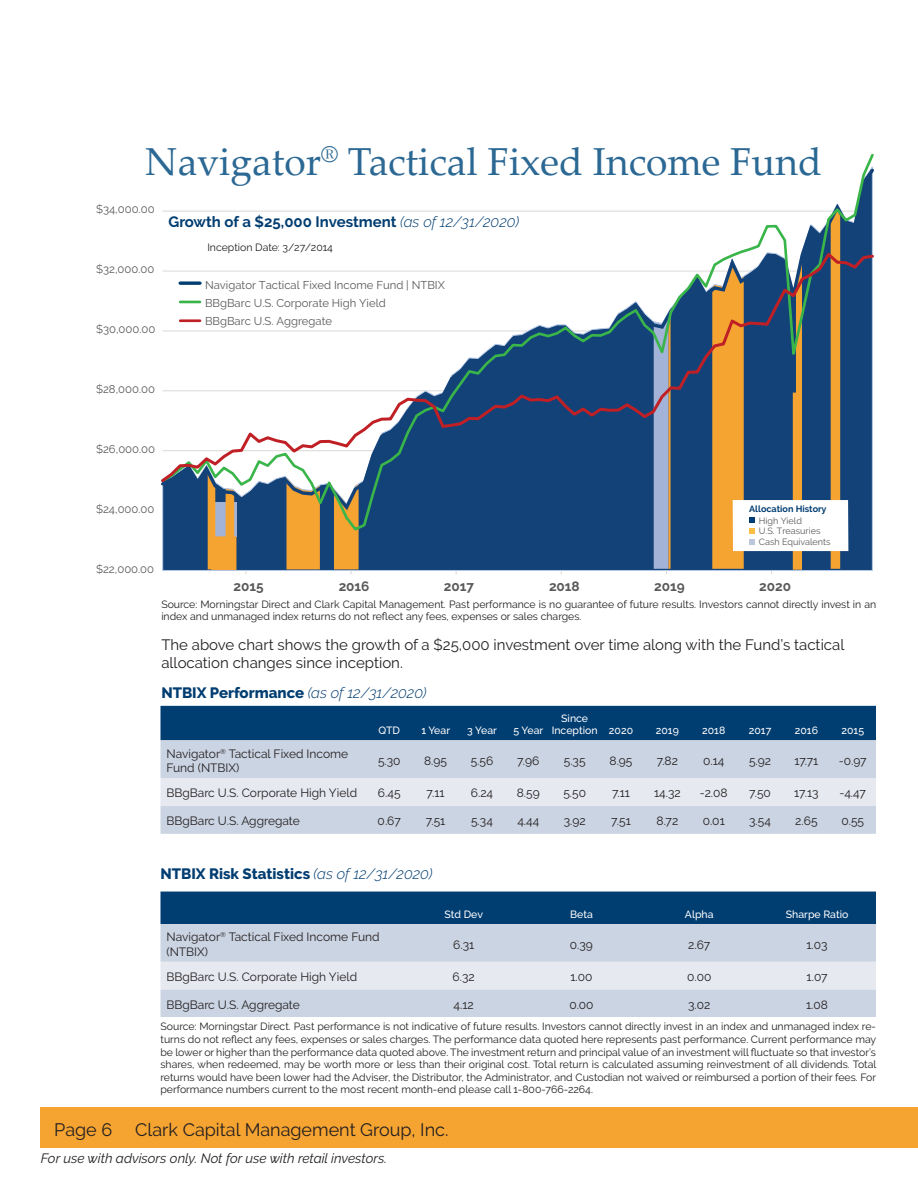
<style>
.page{position:relative;width:918px;height:1188px;background:#fff}
.page>*{position:absolute;margin:0;border:0;box-sizing:border-box;transform-origin:0 0}
.Headline{font:39px "Palatino Linotype";color:#2b6893}
.t1{font:18px "Raleway";color:#231f20}
.t2{font:15px/18px "Raleway";color:#231f20}
.Subhead{font:800 15px "Raleway";color:#003d71}
.Subhead-2{font:700 15px "Raleway";color:#003d71}
.t3{font:italic 13.5px "Raleway";color:#231f20}
.t4{font:700 13.5px "Raleway";color:#595959}
.t5{font:12px/14.4px "Raleway";color:#231f20}
.t6{font:11.25px/18.1px "Raleway";color:#595959}
.t7{font:10.5px/12.6px "Raleway";color:#231f20}
.t8{font:500 10.5px/12.6px "Raleway";color:#fff;text-align:center}
.t9{font:9px/10.8px "Raleway";color:#595959}
.t10{font:700 9px "Raleway";color:#003d71}
.s1{font-weight:300;font-style:italic}
</style>
<div class="page">
<div style="left:41px;top:1107px;width:877px;height:41px;background:#f5a331"></div>
<svg style="left:162px;top:533px;width:711px;height:38px;background:#335273"></svg>
<svg style="left:654px;top:533px;width:17px;height:41px"></svg>
<svg style="left:334px;top:533px;width:25px;height:41px"></svg>
<svg style="left:161px;top:153px;width:713px;height:380px"></svg>
<svg style="left:161px;top:250px;width:713px;height:235px"></svg>
<div style="left:733px;top:500px;width:115px;height:51px;background:#fff"></div>
<svg style="left:712px;top:259px;width:42px;height:310px;background:#c69959"></svg>
<div style="left:160px;top:706px;width:716px;height:34px;background:#003d71"></div>
<div style="left:160px;top:740px;width:716px;height:94px;background:#cbd4e2"></div>
<div style="left:160px;top:778px;width:716px;height:28px;background:#e6e9f0"></div>
<div style="left:160px;top:892px;width:716px;height:32px;background:#003d71"></div>
<div style="left:160px;top:924px;width:716px;height:93px;background:#cbd4e2"></div>
<div style="left:160px;top:962px;width:716px;height:27px;background:#e6e9f0"></div>
<p class="Headline" style="left:145px;top:134px;width:678px">Navigator<sup>®</sup> Tactical Fixed Income Fund</p>
<p class="t6" style="left:96px;top:200px;width:60px">$34,000.00</p>
<p class="t6" style="left:96px;top:260px;width:60px">$32,000.00</p>
<p class="t6" style="left:96px;top:320px;width:61px">$30,000.00</p>
<p class="Subhead-2" style="left:168px;top:213px;width:352px">Growth of a $25,000 Investment <span class="s1">(as of 12/31/2020)</span></p>
<p class="t7" style="left:207px;top:241px;width:127px">Inception Date: 3/27/2014</p>
<p class="t6" style="left:205px;top:276px;width:241px">Navigator Tactical Fixed Income Fund | NTBIX<br>BBgBarc U.S. Corporate High Yield<br>BBgBarc U.S. Aggregate</p>
<p class="t6" style="left:96px;top:380px;width:60px">$28,000.00</p>
<p class="t6" style="left:96px;top:440px;width:61px">$26,000.00</p>
<p class="t6" style="left:96px;top:500px;width:60px">$24,000.00</p>
<p class="t6" style="left:96px;top:560px;width:60px">$22,000.00</p>
<p class="t10" style="left:749px;top:503px;width:79px">Allocation History</p>
<p class="t9" style="left:759px;top:515px;width:73px">High Yield<br>U.S. Treasuries<br>Cash Equivalents</p>
<p class="t4" style="left:234px;top:578px;width:32px">2015</p>
<p class="t4" style="left:339px;top:578px;width:32px">2016</p>
<p class="t4" style="left:444px;top:578px;width:32px">2017</p>
<p class="t4" style="left:549px;top:578px;width:32px">2018</p>
<p class="t4" style="left:654px;top:578px;width:32px">2019</p>
<p class="t4" style="left:759px;top:578px;width:33px">2020</p>
<p class="t7" style="left:161px;top:598px;width:716px">Source: Morningstar Direct and Clark Capital Management. Past performance is no guarantee of future results. Investors cannot directly invest in an index and unmanaged index returns do not reflect any fees, expenses or sales charges.</p>
<p class="t2" style="left:161px;top:635px;width:685px">The above chart shows the growth of a $25,000 investment over time along with the Fund’s tactical allocation changes since inception.</p>
<p class="Subhead" style="left:161px;top:684px;width:267px">NTBIX Performance <span class="s1">(as of 12/31/2020)</span></p>
<p class="t8" style="left:379px;top:724px;width:23px">QTD</p>
<p class="t8" style="left:421px;top:724px;width:30px">1 Year</p>
<p class="t8" style="left:467px;top:724px;width:31px">3 Year</p>
<p class="t8" style="left:514px;top:724px;width:31px">5 Year</p>
<p class="t8" style="left:552px;top:712px;width:47px">Since<br>Inception</p>
<p class="t8" style="left:609px;top:724px;width:26px">2020</p>
<p class="t8" style="left:656px;top:724px;width:24px">2019</p>
<p class="t8" style="left:702px;top:724px;width:25px">2018</p>
<p class="t8" style="left:749px;top:724px;width:24px">2017</p>
<p class="t8" style="left:795px;top:724px;width:25px">2016</p>
<p class="t8" style="left:842px;top:724px;width:24px">2015</p>
<p class="t5" style="left:166px;top:746px;width:183px">Navigator<sup>®</sup> Tactical Fixed Income<br>Fund (NTBIX)</p>
<p class="t5" style="left:378px;top:753px;width:24px">5.30</p>
<p class="t5" style="left:424px;top:753px;width:24px">8.95</p>
<p class="t5" style="left:471px;top:753px;width:24px">5.56</p>
<p class="t5" style="left:517px;top:753px;width:24px">7.96</p>
<p class="t5" style="left:564px;top:753px;width:23px">5.35</p>
<p class="t5" style="left:610px;top:753px;width:24px">8.95</p>
<p class="t5" style="left:657px;top:753px;width:23px">7.82</p>
<p class="t5" style="left:703px;top:753px;width:23px">0.14</p>
<p class="t5" style="left:749px;top:753px;width:24px">5.92</p>
<p class="t5" style="left:794px;top:753px;width:25px">17.71</p>
<p class="t5" style="left:839px;top:753px;width:29px">-0.97</p>
<p class="t5" style="left:166px;top:786px;width:192px">BBgBarc U.S. Corporate High Yield</p>
<p class="t5" style="left:378px;top:786px;width:24px">6.45</p>
<p class="t5" style="left:427px;top:786px;width:20px">7.11</p>
<p class="t5" style="left:471px;top:786px;width:24px">6.24</p>
<p class="t5" style="left:517px;top:786px;width:24px">8.59</p>
<p class="t5" style="left:563px;top:786px;width:24px">5.50</p>
<p class="t5" style="left:612px;top:786px;width:20px">7.11</p>
<p class="t5" style="left:654px;top:786px;width:28px">14.32</p>
<p class="t5" style="left:700px;top:786px;width:29px">-2.08</p>
<p class="t5" style="left:749px;top:786px;width:23px">7.50</p>
<p class="t5" style="left:794px;top:786px;width:26px">17.13</p>
<p class="t5" style="left:840px;top:786px;width:28px">-4.47</p>
<p class="t5" style="left:166px;top:814px;width:135px">BBgBarc U.S. Aggregate</p>
<p class="t5" style="left:378px;top:814px;width:25px">0.67</p>
<p class="t5" style="left:426px;top:814px;width:21px">7.51</p>
<p class="t5" style="left:471px;top:814px;width:23px">5.34</p>
<p class="t5" style="left:517px;top:814px;width:23px">4.44</p>
<p class="t5" style="left:564px;top:814px;width:23px">3.92</p>
<p class="t5" style="left:611px;top:814px;width:21px">7.51</p>
<p class="t5" style="left:657px;top:814px;width:23px">8.72</p>
<p class="t5" style="left:703px;top:814px;width:24px">0.01</p>
<p class="t5" style="left:749px;top:814px;width:23px">3.54</p>
<p class="t5" style="left:795px;top:814px;width:24px">2.65</p>
<p class="t5" style="left:841px;top:814px;width:24px">0.55</p>
<p class="Subhead" style="left:160px;top:865px;width:274px">NTBIX Risk Statistics <span class="s1">(as of 12/31/2020)</span></p>
<p class="t8" style="left:445px;top:908px;width:40px">Std Dev</p>
<p class="t8" style="left:570px;top:908px;width:24px">Beta</p>
<p class="t8" style="left:685px;top:908px;width:30px">Alpha</p>
<p class="t8" style="left:786px;top:908px;width:64px">Sharpe Ratio</p>
<p class="t5" style="left:166px;top:930px;width:215px">Navigator<sup>®</sup> Tactical Fixed Income Fund (NTBIX)</p>
<p class="t5" style="left:453px;top:937px;width:23px">6.31</p>
<p class="t5" style="left:570px;top:937px;width:25px">0.39</p>
<p class="t5" style="left:688px;top:937px;width:24px">2.67</p>
<p class="t5" style="left:807px;top:937px;width:23px">1.03</p>
<p class="t5" style="left:166px;top:970px;width:192px">BBgBarc U.S. Corporate High Yield</p>
<p class="t5" style="left:453px;top:970px;width:24px">6.32</p>
<p class="t5" style="left:570px;top:970px;width:24px">1.00</p>
<p class="t5" style="left:687px;top:970px;width:26px">0.00</p>
<p class="t5" style="left:807px;top:970px;width:22px">1.07</p>
<p class="t5" style="left:166px;top:997px;width:135px">BBgBarc U.S. Aggregate</p>
<p class="t5" style="left:454px;top:997px;width:22px">4.12</p>
<p class="t5" style="left:569px;top:997px;width:26px">0.00</p>
<p class="t5" style="left:688px;top:997px;width:24px">3.02</p>
<p class="t5" style="left:806px;top:997px;width:23px">1.08</p>
<p class="t7" style="left:160px;top:1020px;width:717px;text-align:justify">Source: Morningstar Direct. Past performance is not indicative of future results. Investors cannot directly invest in an index and unmanaged index re&shy;turns do not reflect any fees, expenses or sales charges. The performance data quoted here represents past performance. Current performance may be lower or higher than the performance data quoted above. The investment return and principal value of an investment will fluctuate so that investor’s shares, when redeemed, may be worth more or less than their original cost. Total return is calculated assuming reinvestment of all dividends. Total returns would have been lower had the Adviser, the Distributor, the Administrator, and Custodian not waived or reimbursed a portion of their fees. For performance numbers current to the most recent month-end please call 1-800-766-2264.</p>
<h2 class="t1" style="left:54px;top:1119px;width:60px">Page 6</h2>
<h2 class="t1" style="left:135px;top:1119px;width:315px">Clark Capital Management Group, Inc.</h2>
<p class="t3" style="left:41px;top:1151px;width:348px">For use with advisors only. Not for use with retail investors.</p>
</div>
